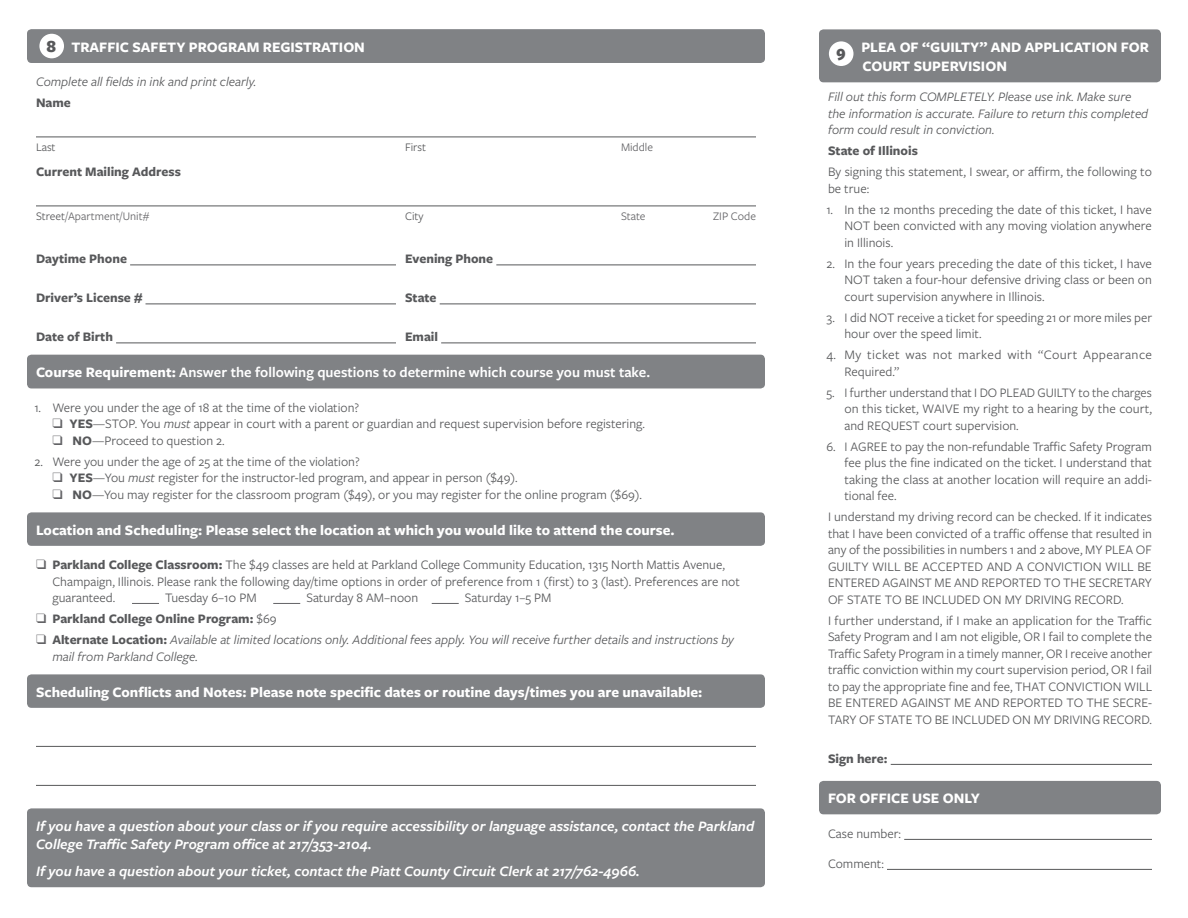
<style>
.page{position:relative;width:1188px;height:918px;background:#fff}
.page>*{position:absolute;margin:0;border:0;box-sizing:border-box;transform-origin:0 0}
.t1{font:900 18px "Freight Sans Pro";color:#57585a}
.t2{font:700 15px/19.5px "Freight Sans Pro";color:#fff}
.t3{font:italic 600 15px/18px "Freight Sans Pro";color:#fff}
.t4{font:600 15px "Freight Sans Pro";color:#fff}
.t5{font:13.5px/16.5px "Freight Sans Pro";color:#57585a;text-align:justify}
.t6{font:italic 13.5px/16.5px "Freight Sans Pro";color:#57585a}
.t7{font:700 13.5px "Freight Sans Pro";color:#57585a}
.t8{font:13.5px/16.5px "Freight Sans Pro";letter-spacing:.025em;color:#57585a}
.t9{font:12px "Freight Sans Pro";color:#636366}
.t10{font:12px "Freight Sans Pro";color:#57585a}
.s1{font-weight:900;font-size:18px;color:#57585a}
.s2{color:#57585a}
.s3{font-weight:700}
.s4{color:#636366}
.s5{font-style:italic}
.s6{font-weight:400}
.s7{font-weight:700;font-style:normal}
</style>
<div class="page">
<div style="left:27px;top:29px;width:738px;height:34px;background:#808285;border-radius:4px"></div>
<hr style="left:36px;top:137px;width:720px;height:1px;background:#57585a">
<hr style="left:36px;top:206px;width:720px;height:1px;background:#57585a">
<hr style="left:130px;top:265px;width:266px;height:1px;background:#57585a">
<hr style="left:496px;top:265px;width:260px;height:1px;background:#57585a">
<hr style="left:146px;top:304px;width:250px;height:1px;background:#57585a">
<hr style="left:440px;top:304px;width:316px;height:1px;background:#57585a">
<hr style="left:116px;top:343px;width:280px;height:1px;background:#57585a">
<hr style="left:441px;top:343px;width:315px;height:1px;background:#57585a">
<div style="left:27px;top:355px;width:738px;height:33px;background:#808285;border-radius:4px"></div>
<div style="left:27px;top:512px;width:738px;height:34px;background:#808285;border-radius:4px"></div>
<div style="left:27px;top:674px;width:738px;height:34px;background:#808285;border-radius:4px"></div>
<hr style="left:36px;top:746px;width:720px;height:1px;background:#57585a">
<hr style="left:36px;top:785px;width:720px;height:1px;background:#57585a">
<div style="left:27px;top:808px;width:738px;height:52px;background:#808285;border-radius:4px"></div>
<div style="left:27px;top:853px;width:738px;height:34px;background:#808285;border-radius:4px"></div>
<div style="left:39px;top:34px;width:25px;height:24px;background:#fff;border-radius:50%"></div>
<div style="left:819px;top:29px;width:342px;height:53px;background:#808285;border-radius:4px"></div>
<hr style="left:891px;top:764px;width:261px;height:1px;background:#57585a">
<div style="left:819px;top:781px;width:342px;height:33px;background:#808285;border-radius:4px"></div>
<hr style="left:904px;top:839px;width:248px;height:1px;background:#57585a">
<hr style="left:887px;top:869px;width:265px;height:1px;background:#57585a">
<div style="left:829px;top:41px;width:24px;height:25px;background:#fff;border-radius:50%"></div>
<svg style="left:132px;top:603px;width:27px;height:1px"></svg>
<svg style="left:273px;top:603px;width:27px;height:1px"></svg>
<svg style="left:432px;top:603px;width:27px;height:1px"></svg>
<p class="t2" style="left:47px;top:36px;width:320px"><span class="s1">8</span> TRAFFIC SAFETY PROGRAM REGISTRATION</p>
<p class="t6" style="left:36px;top:73px;width:222px">Complete all fields in ink and print clearly.</p>
<p class="t7" style="left:36px;top:93px;width:36px">Name</p>
<p class="t10" style="left:36px;top:139px;width:21px">Last</p>
<p class="t10" style="left:405px;top:139px;width:23px">First</p>
<p class="t9" style="left:621px;top:139px;width:34px">Middle</p>
<p class="t7" style="left:36px;top:162px;width:146px">Current Mailing Address</p>
<p class="t9" style="left:36px;top:208px;width:115px"><span class="s2">Street</span>/Apartment/Unit#</p>
<p class="t10" style="left:405px;top:208px;width:20px">City</p>
<p class="t9" style="left:621px;top:208px;width:26px">State</p>
<p class="t9" style="left:713px;top:208px;width:44px">ZIP Code</p>
<p class="t7" style="left:36px;top:249px;width:93px">Daytime Phone</p>
<p class="t7" style="left:405px;top:249px;width:90px">Evening Phone</p>
<p class="t7" style="left:36px;top:288px;width:108px">Driver’s License #</p>
<p class="t7" style="left:405px;top:288px;width:33px">State</p>
<p class="t7" style="left:36px;top:327px;width:79px">Date of Birth</p>
<p class="t7" style="left:405px;top:327px;width:35px">Email</p>
<p class="t4" style="left:36px;top:362px;width:616px"><span class="s3">Course Requirement:</span> Answer the following questions to determine which course you must take.</p>
<p class="t5" style="left:34px;top:398px;width:326px">1. Were you under the age of 18 at the time of the violation?</p>
<p class="t5" style="left:52px;top:415px;width:594px"><span class="s4">❑</span> <span class="s3">YES</span>—STOP. You <span class="s5">must</span> appear in court with a parent or guardian and request supervision before registering.</p>
<p class="t5" style="left:52px;top:431px;width:174px"><span class="s4">❑</span> <span class="s3">NO</span>—Proceed to question 2.</p>
<p class="t5" style="left:35px;top:452px;width:327px">2. Were you under the age of 25 at the time of the violation?</p>
<p class="t5" style="left:52px;top:469px;width:467px"><span class="s4">❑</span> <span class="s3">YES</span>—You <span class="s5">must</span> register for the instructor-led program, and appear in person ($49).</p>
<p class="t5" style="left:52px;top:485px;width:591px"><span class="s4">❑</span> <span class="s3">NO</span>—You may register for the classroom program ($49), or you may register for the online program ($69).</p>
<p class="t2" style="left:36px;top:519px;width:640px">Location and Scheduling: Please select the location at which you would like to attend the course.</p>
<p class="t5" style="left:52px;top:556px;width:689px;text-align:left;text-indent:-16px"><span class="s4">❑</span> <span class="s3">Parkland College Classroom:</span> The $49 classes are held at Parkland College Community Education, 1315 North Mattis Avenue,<br>Champaign, Illinois. Please rank the following day/time options in order of preference from 1 (first) to 3 (last). Preferences are not guaranteed.</p>
<p class="t5" style="left:165px;top:589px;width:93px">Tuesday 6–10 PM</p>
<p class="t5" style="left:306px;top:589px;width:113px">Saturday 8 AM–noon</p>
<p class="t5" style="left:465px;top:589px;width:88px">Saturday 1–5 PM</p>
<p class="t7" style="left:36px;top:609px;width:242px"><span class="s4">❑</span> Parkland College Online Program: <span class="s6">$69</span></p>
<p class="t6" style="left:52px;top:631px;width:683px;text-indent:-16px"><span class="s4">❑</span> <span class="s7">Alternate Location:</span> Available at limited locations only. Additional fees apply. You will receive further details and instructions by mail from Parkland College.</p>
<p class="t2" style="left:36px;top:681px;width:668px">Scheduling Conflicts and Notes: Please note specific dates or routine days/times you are unavailable:</p>
<p class="t3" style="left:36px;top:816px;width:720px">If you have a question about your class or if you require accessibility or language assistance, contact the Parkland<br>College Traffic Safety Program office at 217/353-2104.</p>
<p class="t3" style="left:36px;top:861px;width:605px">If you have a question about your ticket, contact the Piatt County Circuit Clerk at 217/762-4966.</p>
<p class="t2" style="left:861px;top:36px;width:289px">PLEA OF “GUILTY” AND APPLICATION FOR<br>COURT SUPERVISION</p>
<p class="t6" style="left:828px;top:88px;width:322px">Fill out this form COMPLETELY. Please use ink. Make sure the information is accurate. Failure to return this completed form could result in conviction.</p>
<p class="t7" style="left:828px;top:141px;width:91px">State of Illinois</p>
<p class="t5" style="left:828px;top:163px;width:325px">By signing this statement, I swear, or affirm, the following to be true:</p>
<p class="t5" style="left:844px;top:200px;width:309px;text-indent:-18px">1. In the 12 months preceding the date of this ticket, I have NOT been convicted with any moving violation anywhere in Illinois.</p>
<p class="t5" style="left:844px;top:254px;width:309px;text-indent:-18px">2. In the four years preceding the date of this ticket, I have NOT taken a four-hour defensive driving class or been on court supervision anywhere in Illinois.</p>
<p class="t5" style="left:844px;top:308px;width:309px;text-indent:-18px">3. I did NOT receive a ticket for speeding 21 or more miles per hour over the speed limit.</p>
<p class="t8" style="left:844px;top:346px;width:309px;text-indent:-18px">4. My ticket was not marked with “Court Appearance<br>Required.”</p>
<p class="t5" style="left:844px;top:383px;width:309px;text-indent:-18px">5. I further understand that I DO PLEAD GUILTY to the charges on this ticket, WAIVE my right to a hearing by the court, and REQUEST court supervision.</p>
<p class="t5" style="left:844px;top:437px;width:309px;text-indent:-18px">6. I AGREE to pay the non-refundable Traffic Safety Program fee plus the fine indicated on the ticket. I understand that taking the class at another location will require an addi&shy;tional fee.</p>
<p class="t5" style="left:828px;top:508px;width:325px">I understand my driving record can be checked. If it indicates that I have been convicted of a traffic offense that resulted in any of the possibilities in numbers 1 and 2 above, MY PLEA OF GUILTY WILL BE ACCEPTED AND A CONVICTION WILL BE ENTERED AGAINST ME AND REPORTED TO THE SECRETARY OF STATE TO BE INCLUDED ON MY DRIVING RECORD.</p>
<p class="t5" style="left:828px;top:611px;width:326px">I further understand, if I make an application for the Traffic Safety Program and I am not eligible, OR I fail to complete the Traffic Safety Program in a timely manner, OR I receive another traffic conviction within my court supervision period, OR I fail to pay the appropriate fine and fee, THAT CONVICTION WILL BE ENTERED AGAINST ME AND REPORTED TO THE SECRE-TARY OF STATE TO BE INCLUDED ON MY DRIVING RECORD.</p>
<p class="t7" style="left:828px;top:749px;width:61px">Sign here:</p>
<p class="t2" style="left:828px;top:788px;width:153px">FOR OFFICE USE ONLY</p>
<p class="t5" style="left:828px;top:824px;width:75px">Case number:</p>
<p class="t5" style="left:828px;top:854px;width:57px">Comment:</p>
<h1 class="t1" style="left:836px;top:41px;width:10px">9</h1>
</div>
